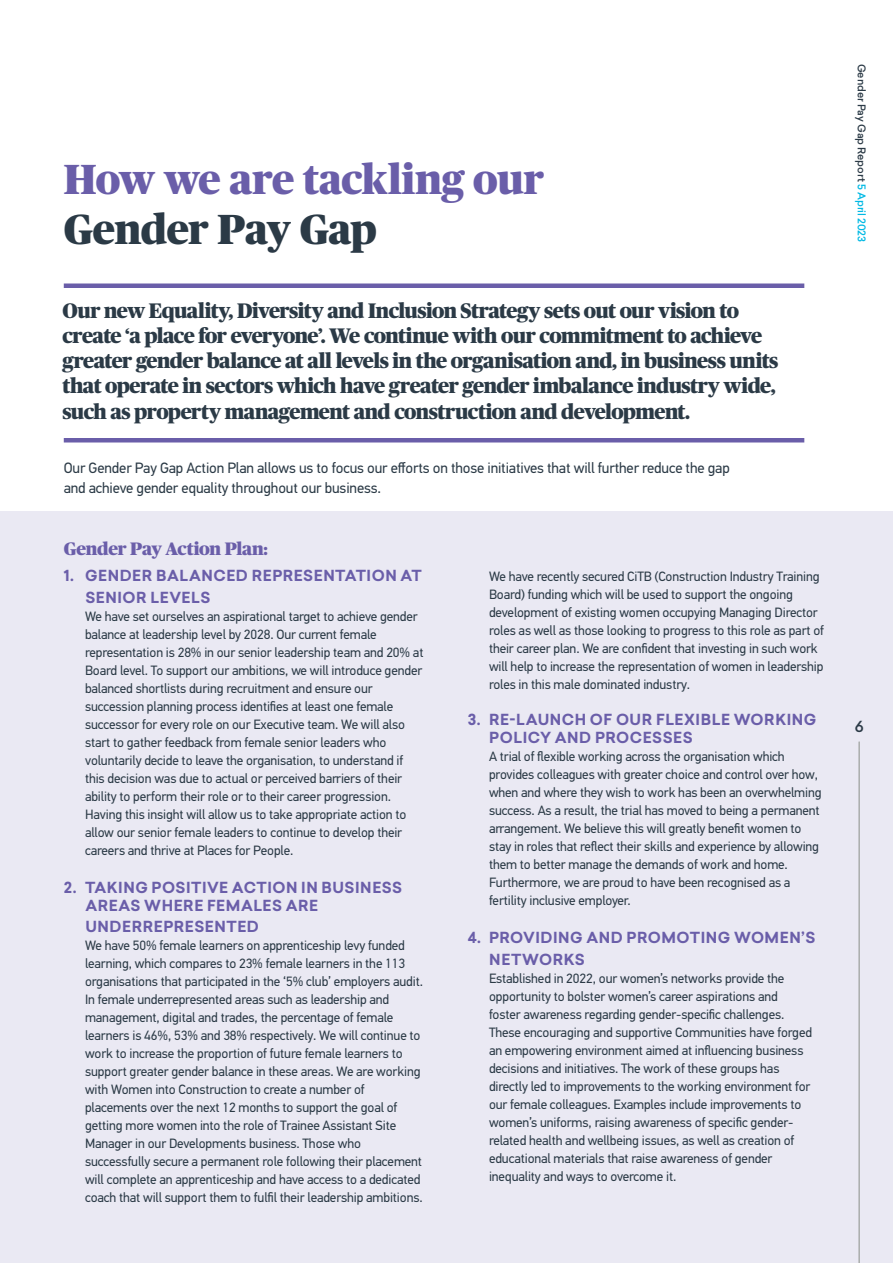
<style>
.page{position:relative;width:893px;height:1263px;background:#fff}
.page>*{position:absolute;margin:0;border:0;box-sizing:border-box;transform-origin:0 0}
.t1{font:900 42px/50.4px "Publico";letter-spacing:-.015em;color:#6a5ea9}
.t2{font:900 21px/25.2px "Publico";letter-spacing:-.03em;color:#2b3a46}
.t3{font:900 18px "Publico";letter-spacing:-.02em;color:#6a5ea9}
.t4{font:700 15px/21.6px "Sailec";letter-spacing:.035em;color:#6a5ea9}
.Body_Copy{font:15px/19.5px "PF Din Text Std";letter-spacing:-.01em;color:#2b3a46}
.t5{font:500 15px "Sailec";color:#2b3a46}
.Body_Copy-2{font:13.5px/18px "PF Din Text Std";letter-spacing:-.01em;color:#2b3a46}
.t6{font:500 10.5px "Sailec";letter-spacing:-.01em;color:#2b3a46}
.s1{color:#2b3a46}
.s2{color:#00b9e4}
</style>
<div class="page">
<div style="left:64px;top:283px;width:740px;height:5px;background:#6a5ea9"></div>
<hr style="left:64px;top:438px;width:740px;height:4px;background:#6a5ea9">
<div style="left:0;top:512px;width:893px;height:751px;background:#eae9f3"></div>
<hr style="left:858px;top:742px;width:2px;height:521px;background:#aaadac">
<p class="t1" style="left:64px;top:154px;width:482px">How we are tackling our<br><span class="s1">Gender Pay Gap</span></p>
<p class="t2" style="left:62px;top:298px;width:717px">Our new Equality, Diversity and Inclusion Strategy sets out our vision to create ‘a place for everyone’. We continue with our commitment to achieve greater gender balance at all levels in the organisation and, in business units that operate in sectors which have greater gender imbalance industry wide, such as property management and construction and development.</p>
<p class="Body_Copy" style="left:64px;top:458px;width:668px">Our Gender Pay Gap Action Plan allows us to focus our efforts on those initiatives that will further reduce the gap and achieve gender equality throughout our business.</p>
<p class="t3" style="left:64px;top:538px;width:206px">Gender Pay Action Plan:</p>
<p class="t4" style="left:85px;top:565px;width:338px;text-indent:-22px">1. GENDER BALANCED REPRESENTATION AT<br>SENIOR LEVELS</p>
<p class="Body_Copy-2" style="left:85px;top:607px;width:340px">We have set ourselves an aspirational target to achieve gender balance at leadership level by 2028. Our current female representation is 28% in our senior leadership team and 20% at Board level. To support our ambitions, we will introduce gender balanced shortlists during recruitment and ensure our succession planning process identifies at least one female successor for every role on our Executive team. We will also start to gather feedback from female senior leaders who voluntarily decide to leave the organisation, to understand if this decision was due to actual or perceived barriers of their ability to perform their role or to their career progression.<br>Having this insight will allow us to take appropriate action to allow our senior female leaders to continue to develop their careers and thrive at Places for People.</p>
<p class="t4" style="left:85px;top:878px;width:318px;line-height:18px;text-indent:-22px">2. TAKING POSITIVE ACTION IN BUSINESS<br>AREAS WHERE FEMALES ARE</p>
<p class="t4" style="left:85px;top:916px;width:175px">UNDERREPRESENTED</p>
<p class="Body_Copy-2" style="left:85px;top:937px;width:339px">We have 50% female learners on apprenticeship levy funded learning, which compares to 23% female learners in the 113 organisations that participated in the ‘5% club’ employers audit.<br>In female underrepresented areas such as leadership and management, digital and trades, the percentage of female learners is 46%, 53% and 38% respectively. We will continue to work to increase the proportion of future female learners to support greater gender balance in these areas. We are working with Women into Construction to create a number of placements over the next 12 months to support the goal of getting more women into the role of Trainee Assistant Site Manager in our Developments business. Those who successfully secure a permanent role following their placement will complete an apprenticeship and have access to a dedicated coach that will support them to fulfil their leadership ambitions.</p>
<p class="Body_Copy-2" style="left:489px;top:568px;width:336px">We have recently secured CiTB (Construction Industry Training Board) funding which will be used to support the ongoing development of existing women occupying Managing Director roles as well as those looking to progress to this role as part of their career plan. We are confident that investing in such work will help to increase the representation of women in leadership roles in this male dominated industry.</p>
<p class="t4" style="left:489px;top:711px;width:328px;line-height:18px;text-indent:-22px">3. RE-LAUNCH OF OUR FLEXIBLE WORKING<br>POLICY AND PROCESSES</p>
<p class="Body_Copy-2" style="left:489px;top:748px;width:334px">A trial of flexible working across the organisation which provides colleagues with greater choice and control over how, when and where they wish to work has been an overwhelming success. As a result, the trial has moved to being a permanent arrangement. We believe this will greatly benefit women to stay in roles that reflect their skills and experience by allowing them to better manage the demands of work and home.<br>Furthermore, we are proud to have been recognised as a fertility inclusive employer.</p>
<p class="t4" style="left:489px;top:927px;width:327px;text-indent:-22px">4. PROVIDING AND PROMOTING WOMEN’S<br>NETWORKS</p>
<p class="Body_Copy-2" style="left:489px;top:969px;width:325px">Established in 2022, our women’s networks provide the opportunity to bolster women’s career aspirations and foster awareness regarding gender-specific challenges.<br>These encouraging and supportive Communities have forged an empowering environment aimed at influencing business decisions and initiatives. The work of these groups has directly led to improvements to the working environment for our female colleagues. Examples include improvements to women’s uniforms, raising awareness of specific gender&shy;related health and wellbeing issues, as well as creation of educational materials that raise awareness of gender inequality and ways to overcome it.</p>
<p class="t6" style="left:869px;top:64px;width:179px;rotate:90deg">Gender Pay Gap Report <span class="s2">5 April 2023</span></p>
<p class="t5" style="left:855px;top:716px;width:10px">6</p>
</div>
